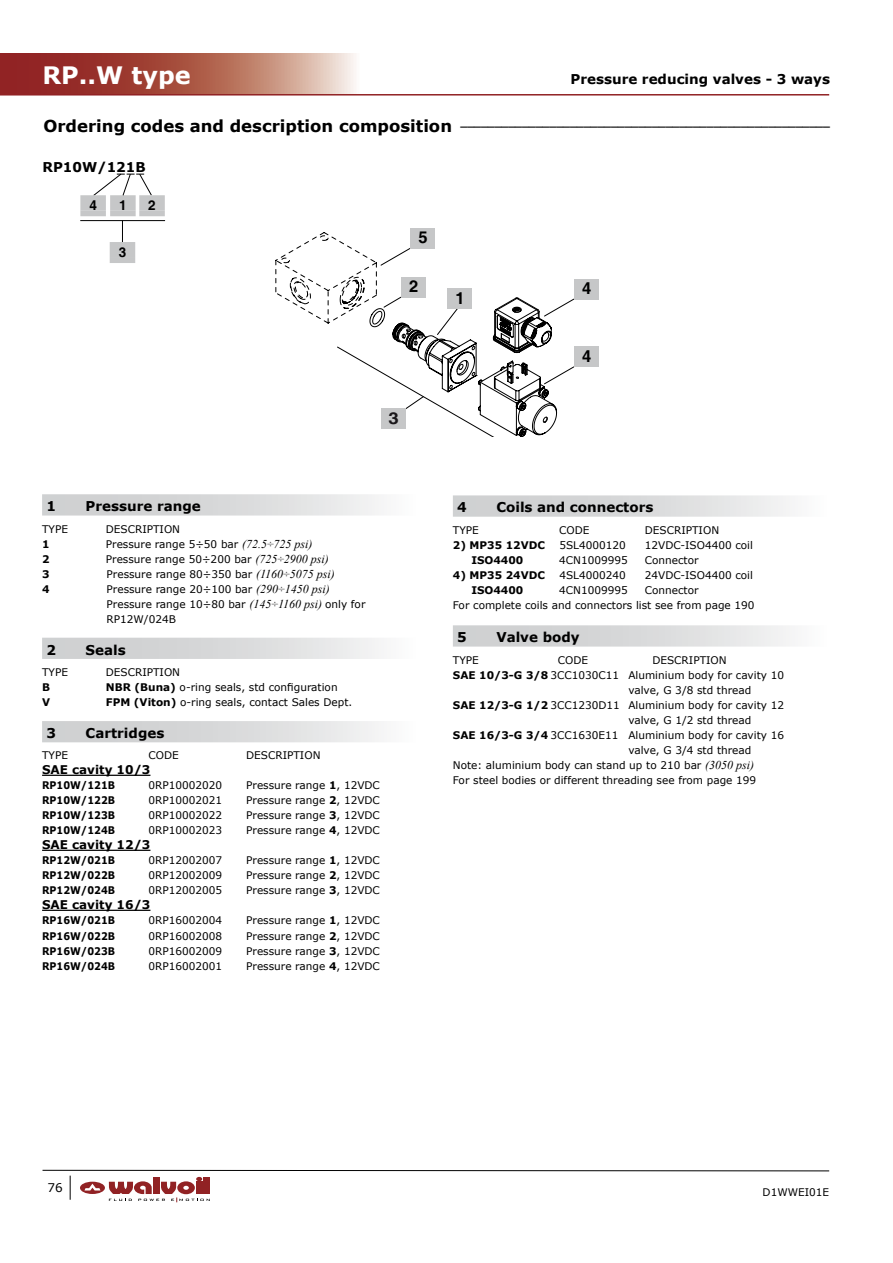
<style>
.page{position:relative;width:893px;height:1263px;background:#fff}
.page>*{position:absolute;margin:0;border:0;box-sizing:border-box;transform-origin:0 0}
.t1{font:700 24px "Verdana";color:#fff}
.t2{font:700 16.5px "Helvetica";color:#000}
.t3{font:700 16.5px "Helvetica";color:#1a171a;scale:1.13 1}
.t4{font:700 13.5px "Verdana";color:#000}
.t5{font:700 13.5px "Helvetica";color:#000}
.t6{font:700 12px "Verdana";color:#000}
.t7{font:12px "Verdana";color:#000}
.t8{font:10.5px/15px "Verdana";color:#000}
.t9{font:700 10.5px "Verdana";color:#000;scale:.91 1}
.t10{font:700 10.5px "Verdana";color:#000}
.t11{font:700 9.6px "Verdana";color:#000}
.s1{font-size:16.5px}
.s2{font-family:"Times New Roman";font-style:italic;font-size:12px}
.s3{font-weight:700}
</style>
<div class="page">
<svg style="left:0;top:54px;width:356px;height:40px"></svg>
<hr style="left:0;top:94px;width:829px;height:2px;background:#912224">
<svg style="left:42px;top:1170px;width:788px;height:32px"></svg>
<hr style="left:80px;top:220px;width:85px;height:1px;background:#000">
<svg style="left:122px;top:221px;width:1px;height:21px"></svg>
<div style="left:110px;top:242px;width:25px;height:15px;background:#c6c7c8"></div>
<div style="left:110px;top:257px;width:25px;height:6px;background:#c6c7c8"></div>
<div style="left:80px;top:195px;width:26px;height:15px;background:#c6c7c8"></div>
<div style="left:80px;top:210px;width:26px;height:6px;background:#c6c7c8"></div>
<div style="left:139px;top:195px;width:26px;height:15px;background:#c6c7c8"></div>
<div style="left:139px;top:210px;width:26px;height:6px;background:#c6c7c8"></div>
<div style="left:110px;top:195px;width:26px;height:15px;background:#c6c7c8"></div>
<div style="left:110px;top:210px;width:26px;height:6px;background:#c6c7c8"></div>
<svg style="left:93px;top:174px;width:59px;height:22px"></svg>
<div style="left:574px;top:347px;width:25px;height:20px;background:#c6c7c8"></div>
<div style="left:574px;top:279px;width:25px;height:20px;background:#c6c7c8"></div>
<div style="left:410px;top:228px;width:25px;height:20px;background:#c6c7c8"></div>
<svg style="left:276px;top:232px;width:298px;height:205px"></svg>
<div style="left:42px;top:494px;width:377px;height:21px;background:linear-gradient(to right,#c6c8c9,#f5f5f5)"></div>
<div style="left:42px;top:638px;width:377px;height:21px;background:linear-gradient(to right,#c6c8c9,#f5f5f5)"></div>
<div style="left:42px;top:721px;width:377px;height:21px;background:linear-gradient(to right,#c6c8c9,#f5f5f5)"></div>
<hr style="left:42px;top:775px;width:108px;height:1px;background:#000">
<hr style="left:42px;top:850px;width:108px;height:1px;background:#000">
<hr style="left:42px;top:910px;width:108px;height:1px;background:#000">
<div style="left:453px;top:495px;width:377px;height:22px;background:linear-gradient(to right,#c6c8c9,#f5f5f5)"></div>
<div style="left:453px;top:625px;width:377px;height:22px;background:linear-gradient(to right,#c6c8c9,#f5f5f5)"></div>
<h1 class="t1" style="left:43px;top:58px;width:150px">RP..W type</h1>
<p class="t4" style="left:570px;top:69px;width:261px">Pressure reducing valves - 3 ways</p>
<p class="t11" style="left:43px;top:116px;width:788px"><span class="s1">Ordering codes and description composition</span> ______________________________________________________</p>
<p class="t4" style="left:43px;top:157px;width:105px">RP10W/121B</p>
<p class="t5" style="left:89px;top:197px;width:9px">4</p>
<p class="t5" style="left:119px;top:197px;width:9px">1</p>
<p class="t5" style="left:148px;top:197px;width:9px">2</p>
<p class="t5" style="left:119px;top:244px;width:9px">3</p>
<h2 class="t2" style="left:419px;top:227px;width:11px">5</h2>
<h2 class="t2" style="left:409px;top:276px;width:11px">2</h2>
<h2 class="t2" style="left:456px;top:288px;width:11px">1</h2>
<h2 class="t3" style="left:388px;top:408px;width:11px">3</h2>
<h2 class="t2" style="left:582px;top:278px;width:11px">4</h2>
<h2 class="t2" style="left:582px;top:346px;width:11px">4</h2>
<p class="t4" style="left:46px;top:497px;width:11px">1</p>
<p class="t4" style="left:86px;top:497px;width:117px">Pressure range</p>
<p class="t8" style="left:42px;top:521px;width:27px">TYPE</p>
<p class="t8" style="left:106px;top:521px;width:76px">DESCRIPTION</p>
<p class="t10" style="left:42px;top:536px;width:9px">1</p>
<p class="t8" style="left:106px;top:536px;width:208px">Pressure range 5÷50 bar <span class="s2">(72.5÷725 psi)</span></p>
<p class="t10" style="left:42px;top:551px;width:9px">2</p>
<p class="t8" style="left:106px;top:551px;width:225px">Pressure range 50÷200 bar <span class="s2">(725÷2900 psi)</span></p>
<p class="t10" style="left:42px;top:566px;width:9px">3</p>
<p class="t8" style="left:107px;top:566px;width:230px">Pressure range 80÷350 bar <span class="s2">(1160÷5075 psi)</span></p>
<p class="t10" style="left:42px;top:581px;width:9px">4</p>
<p class="t8" style="left:107px;top:581px;width:260px">Pressure range 20÷100 bar <span class="s2">(290÷1450 psi)<br></span>Pressure range 10÷80 bar <span class="s2">(145÷1160 psi)</span> only for<br>RP12W/024B</p>
<p class="t4" style="left:46px;top:640px;width:11px">2</p>
<p class="t4" style="left:86px;top:640px;width:42px">Seals</p>
<p class="t8" style="left:42px;top:665px;width:27px">TYPE</p>
<p class="t8" style="left:106px;top:665px;width:76px">DESCRIPTION</p>
<p class="t10" style="left:42px;top:680px;width:10px">B</p>
<p class="t8" style="left:106px;top:680px;width:233px"><span class="s3">NBR (Buna)</span> o-ring seals, std configuration</p>
<p class="t10" style="left:42px;top:695px;width:10px">V</p>
<p class="t8" style="left:106px;top:695px;width:248px"><span class="s3">FPM (Viton)</span> o-ring seals, contact Sales Dept.</p>
<p class="t4" style="left:46px;top:724px;width:11px">3</p>
<p class="t4" style="left:86px;top:724px;width:80px">Cartridges</p>
<p class="t8" style="left:42px;top:748px;width:27px">TYPE</p>
<p class="t8" style="left:148px;top:748px;width:32px">CODE</p>
<p class="t8" style="left:246px;top:748px;width:76px">DESCRIPTION</p>
<p class="t6" style="left:42px;top:762px;width:110px">SAE cavity 10/3</p>
<p class="t9" style="left:42px;top:778px;width:82px">RP10W/121B</p>
<p class="t8" style="left:148px;top:778px;width:75px">0RP10002020</p>
<p class="t8" style="left:246px;top:778px;width:135px">Pressure range <span class="s3">1</span>, 12VDC</p>
<p class="t9" style="left:42px;top:793px;width:82px">RP10W/122B</p>
<p class="t8" style="left:148px;top:793px;width:75px">0RP10002021</p>
<p class="t8" style="left:246px;top:793px;width:135px">Pressure range <span class="s3">2</span>, 12VDC</p>
<p class="t9" style="left:42px;top:808px;width:82px">RP10W/123B</p>
<p class="t8" style="left:148px;top:808px;width:75px">0RP10002022</p>
<p class="t8" style="left:246px;top:808px;width:135px">Pressure range <span class="s3">3</span>, 12VDC</p>
<p class="t9" style="left:42px;top:823px;width:82px">RP10W/124B</p>
<p class="t8" style="left:148px;top:823px;width:75px">0RP10002023</p>
<p class="t8" style="left:246px;top:823px;width:135px">Pressure range <span class="s3">4</span>, 12VDC</p>
<p class="t6" style="left:42px;top:837px;width:110px">SAE cavity 12/3</p>
<p class="t9" style="left:42px;top:853px;width:82px">RP12W/021B</p>
<p class="t8" style="left:148px;top:853px;width:75px">0RP12002007</p>
<p class="t8" style="left:246px;top:853px;width:135px">Pressure range <span class="s3">1</span>, 12VDC</p>
<p class="t9" style="left:42px;top:868px;width:82px">RP12W/022B</p>
<p class="t8" style="left:148px;top:868px;width:75px">0RP12002009</p>
<p class="t8" style="left:246px;top:868px;width:135px">Pressure range <span class="s3">2</span>, 12VDC</p>
<p class="t9" style="left:42px;top:883px;width:82px">RP12W/024B</p>
<p class="t8" style="left:148px;top:883px;width:75px">0RP12002005</p>
<p class="t8" style="left:246px;top:883px;width:135px">Pressure range <span class="s3">3</span>, 12VDC</p>
<p class="t6" style="left:42px;top:897px;width:110px">SAE cavity 16/3</p>
<p class="t9" style="left:42px;top:913px;width:82px">RP16W/021B</p>
<p class="t8" style="left:148px;top:913px;width:75px">0RP16002004</p>
<p class="t8" style="left:246px;top:913px;width:135px">Pressure range <span class="s3">1</span>, 12VDC</p>
<p class="t9" style="left:42px;top:928px;width:82px">RP16W/022B</p>
<p class="t8" style="left:148px;top:928px;width:75px">0RP16002008</p>
<p class="t8" style="left:246px;top:928px;width:135px">Pressure range <span class="s3">2</span>, 12VDC</p>
<p class="t9" style="left:42px;top:943px;width:82px">RP16W/023B</p>
<p class="t8" style="left:148px;top:943px;width:75px">0RP16002009</p>
<p class="t8" style="left:246px;top:943px;width:135px">Pressure range <span class="s3">3</span>, 12VDC</p>
<p class="t9" style="left:42px;top:958px;width:82px">RP16W/024B</p>
<p class="t8" style="left:148px;top:958px;width:75px">0RP16002001</p>
<p class="t8" style="left:246px;top:958px;width:135px">Pressure range <span class="s3">4</span>, 12VDC</p>
<p class="t4" style="left:457px;top:498px;width:11px">4</p>
<p class="t4" style="left:496px;top:498px;width:159px">Coils and connectors</p>
<p class="t8" style="left:453px;top:522px;width:27px">TYPE</p>
<p class="t8" style="left:559px;top:522px;width:32px">CODE</p>
<p class="t8" style="left:645px;top:522px;width:76px">DESCRIPTION</p>
<p class="t10" style="left:453px;top:538px;width:94px">2) MP35 12VDC</p>
<p class="t8" style="left:559px;top:537px;width:68px">5SL4000120</p>
<p class="t8" style="left:645px;top:537px;width:110px">12VDC-ISO4400 coil</p>
<p class="t10" style="left:471px;top:553px;width:53px">ISO4400</p>
<p class="t8" style="left:559px;top:552px;width:70px">4CN1009995</p>
<p class="t8" style="left:645px;top:552px;width:55px">Connector</p>
<p class="t10" style="left:453px;top:568px;width:94px">4) MP35 24VDC</p>
<p class="t8" style="left:559px;top:567px;width:68px">4SL4000240</p>
<p class="t8" style="left:645px;top:567px;width:110px">24VDC-ISO4400 coil</p>
<p class="t10" style="left:471px;top:583px;width:53px">ISO4400</p>
<p class="t8" style="left:559px;top:582px;width:70px">4CN1009995</p>
<p class="t8" style="left:453px;top:582px;width:303px;text-indent:192px">Connector<br>For complete coils and connectors list see from page 190</p>
<p class="t4" style="left:457px;top:628px;width:11px">5</p>
<p class="t4" style="left:496px;top:628px;width:85px">Valve body</p>
<p class="t8" style="left:453px;top:652px;width:27px">TYPE</p>
<p class="t8" style="left:558px;top:652px;width:32px">CODE</p>
<p class="t8" style="left:652px;top:652px;width:76px">DESCRIPTION</p>
<p class="t8" style="left:453px;top:667px;width:333px"><span class="s3">SAE 10/3-G 3/8</span> 3CC1030C11 Aluminium body for cavity 10</p>
<p class="t8" style="left:628px;top:682px;width:124px">valve, G 3/8 std thread</p>
<p class="t8" style="left:453px;top:697px;width:333px"><span class="s3">SAE 12/3-G 1/2</span> 3CC1230D11 Aluminium body for cavity 12</p>
<p class="t8" style="left:628px;top:712px;width:124px">valve, G 1/2 std thread</p>
<p class="t8" style="left:453px;top:727px;width:333px"><span class="s3">SAE 16/3-G 3/4</span> 3CC1630E11 Aluminium body for cavity 16</p>
<p class="t8" style="left:628px;top:742px;width:124px">valve, G 3/4 std thread</p>
<p class="t8" style="left:453px;top:757px;width:303px">Note: aluminium body can stand up to 210 bar <span class="s2">(3050 psi)</span></p>
<p class="t8" style="left:453px;top:772px;width:305px">For steel bodies or different threading see from page 199</p>
<p class="t7" style="left:48px;top:1179px;width:17px">76</p>
<p class="t8" style="left:763px;top:1185px;width:68px">D1WWEI01E</p>
</div>
